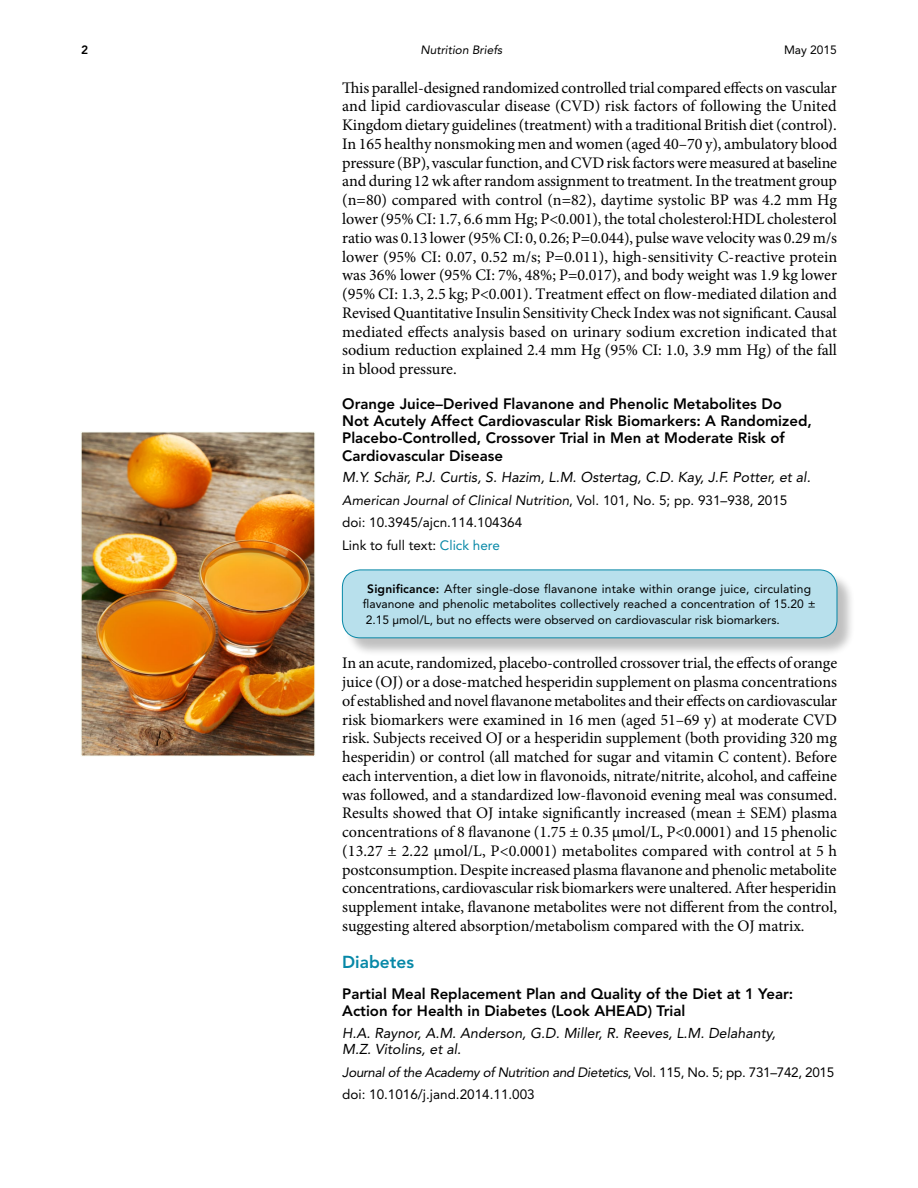
<style>
.page{position:relative;width:918px;height:1188px;background:#fff}
.page>*{position:absolute;margin:0;border:0;box-sizing:border-box;transform-origin:0 0}
.t1{font:800 17.25px "Avenir LT Std";color:#0788a7}
.t2{font:16.2px/18.8px "Minion Pro";letter-spacing:-.005em;color:#000;text-align:justify}
.t3{font:800 15px/17.2px "Avenir LT Std";color:#000}
.t4{font:italic 14.25px/16.5px "Avenir LT Std";color:#000}
.t5{font:13.5px/22.5px "Avenir LT Std";color:#000}
.t6{font:12px/15.8px "Avenir LT Std";color:#000}
.t7{font:italic 12px "Avenir LT Std";color:#000}
.t8{font:800 12px "Avenir LT Std";color:#000}
.s1{font-style:italic}
.s2{color:#0788a7}
.s3{font-weight:800}
</style>
<div class="page">
<img style="left:83px;top:434px;width:230px;height:320px">
<div style="left:81px;top:432px;width:234px;height:324px;border:1px solid #f7fbf2"></div>
<div style="left:344px;top:572px;width:512px;height:85px;background:#000;opacity:.25"></div>
<div style="left:342px;top:570px;width:495px;height:68px;background:#b8e0ec;border-radius:18px"></div>
<div style="left:342px;top:570px;width:495px;height:68px;border:1px solid #0788a7;border-radius:18px"></div>
<p class="t8" style="left:81px;top:43px;width:9px">2</p>
<p class="t7" style="left:420px;top:43px;width:83px">Nutrition Briefs</p>
<p class="t6" style="left:784px;top:42px;width:54px">May 2015</p>
<p class="t2" style="left:342px;top:78px;width:497px">This parallel-designed randomized controlled trial compared effects on vascular and lipid cardiovascular disease (CVD) risk factors of following the United Kingdom dietary guidelines (treatment) with a traditional British diet (control).<br>In 165 healthy nonsmoking men and women (aged 40–70 y), ambulatory blood pressure (BP), vascular function, and CVD risk factors were measured at baseline and during 12 wk after random assignment to treatment. In the treatment group (n=80) compared with control (n=82), daytime systolic BP was 4.2 mm Hg lower (95% CI: 1.7, 6.6 mm Hg; P&lt;0.001), the total cholesterol:HDL cholesterol ratio was 0.13 lower (95% CI: 0, 0.26; P=0.044), pulse wave velocity was 0.29 m/s lower (95% CI: 0.07, 0.52 m/s; P=0.011), high-sensitivity C-reactive protein was 36% lower (95% CI: 7%, 48%; P=0.017), and body weight was 1.9 kg lower (95% CI: 1.3, 2.5 kg; P&lt;0.001). Treatment effect on flow-mediated dilation and Revised Quantitative Insulin Sensitivity Check Index was not significant. Causal mediated effects analysis based on urinary sodium excretion indicated that sodium reduction explained 2.4 mm Hg (95% CI: 1.0, 3.9 mm Hg) of the fall in blood pressure.</p>
<p class="t3" style="left:342px;top:395px;width:471px">Orange Juice–Derived Flavanone and Phenolic Metabolites Do Not Acutely Affect Cardiovascular Risk Biomarkers: A Randomized, Placebo-Controlled, Crossover Trial in Men at Moderate Risk of Cardiovascular Disease</p>
<p class="t4" style="left:342px;top:470px;width:470px">M.Y. Schär, P.J. Curtis, S. Hazim, L.M. Ostertag, C.D. Kay, J.F. Potter, et al.</p>
<p class="t5" style="left:342px;top:489px;width:447px"><span class="s1">American Journal of Clinical Nutrition</span>, Vol. 101, No. 5; pp. 931–938, 2015 doi: 10.3945/ajcn.114.104364<br>Link to full text: <span class="s2">Click here</span></p>
<p class="t6" style="left:363px;top:581px;width:455px;text-indent:4px"><span class="s3">Significance:</span> After single-dose flavanone intake within orange juice, circulating flavanone and phenolic metabolites collectively reached a concentration of 15.20 ±<br>2.15 μmol/L, but no effects were observed on cardiovascular risk biomarkers.</p>
<p class="t2" style="left:342px;top:654px;width:497px">In an acute, randomized, placebo-controlled crossover trial, the effects of orange juice (OJ) or a dose-matched hesperidin supplement on plasma concentrations of established and novel flavanone metabolites and their effects on cardiovascular risk biomarkers were examined in 16 men (aged 51–69 y) at moderate CVD risk. Subjects received OJ or a hesperidin supplement (both providing 320 mg hesperidin) or control (all matched for sugar and vitamin C content). Before each intervention, a diet low in flavonoids, nitrate/nitrite, alcohol, and caffeine was followed, and a standardized low-flavonoid evening meal was consumed.<br>Results showed that OJ intake significantly increased (mean ± SEM) plasma concentrations of 8 flavanone (1.75 ± 0.35 μmol/L, P&lt;0.0001) and 15 phenolic (13.27 ± 2.22 μmol/L, P&lt;0.0001) metabolites compared with control at 5 h postconsumption. Despite increased plasma flavanone and phenolic metabolite concentrations, cardiovascular risk biomarkers were unaltered. After hesperidin supplement intake, flavanone metabolites were not different from the control, suggesting altered absorption/metabolism compared with the OJ matrix.</p>
<p class="t1" style="left:342px;top:952px;width:73px">Diabetes</p>
<p class="t3" style="left:342px;top:985px;width:453px">Partial Meal Replacement Plan and Quality of the Diet at 1 Year:<br>Action for Health in Diabetes (Look AHEAD) Trial</p>
<p class="t4" style="left:342px;top:1025px;width:435px">H.A. Raynor, A.M. Anderson, G.D. Miller, R. Reeves, L.M. Delahanty,<br>M.Z. Vitolins, et al.</p>
<p class="t5" style="left:342px;top:1061px;width:493px"><span class="s1">Journal of the Academy of Nutrition and Dietetics</span>, Vol. 115, No. 5; pp. 731–742, 2015 doi: 10.1016/j.jand.2014.11.003</p>
</div>
